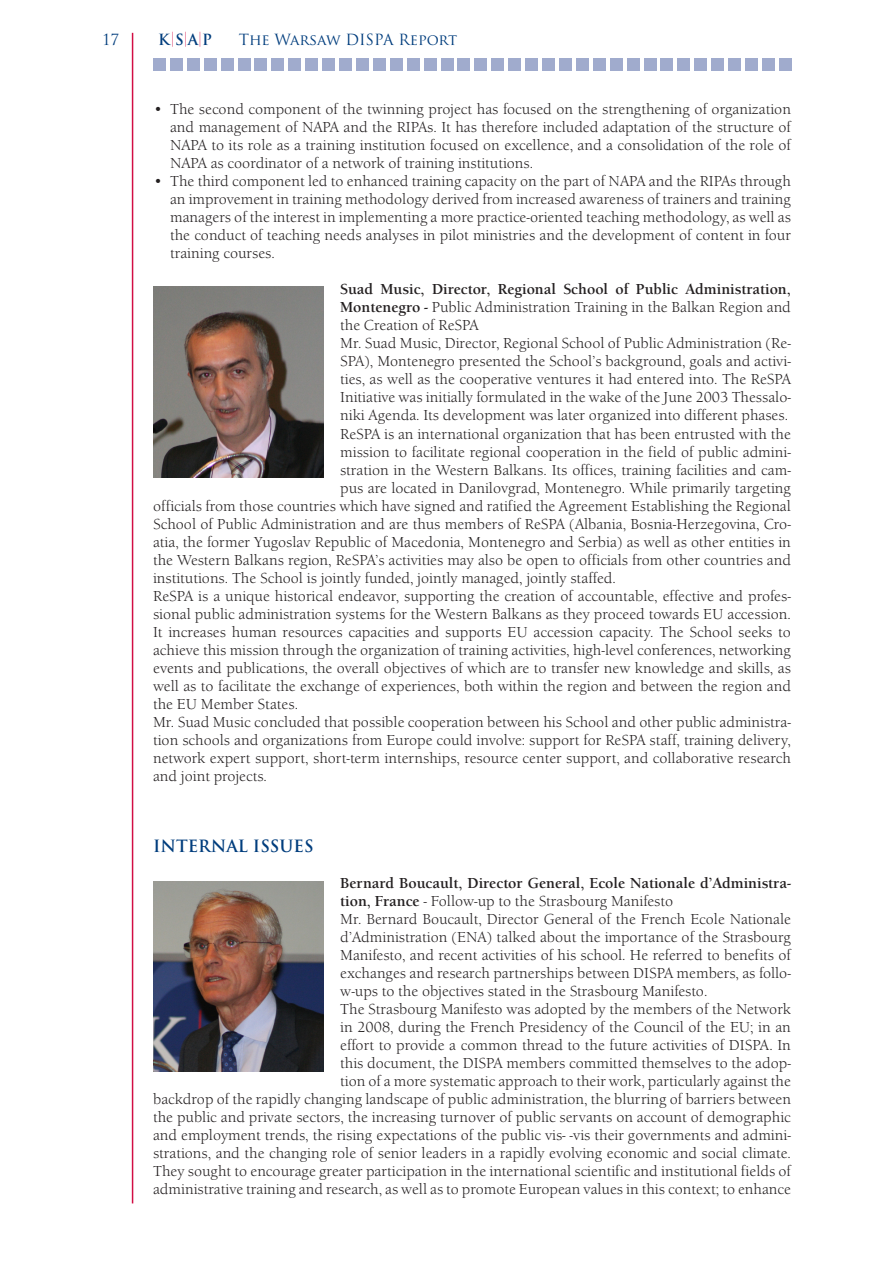
<style>
.page{position:relative;width:893px;height:1263px;background:#fff}
.page>*{position:absolute;margin:0;border:0;box-sizing:border-box;transform-origin:0 0}
.podrozdział{font:700 16.5px "Trajan Pro";color:#013d7d}
.text{font:15px/18px "Berkeley Old Sty Itc TCE";color:#231f20;text-align:justify}
.text_punkty{font:15px/18px "Berkeley Old Sty Itc TCE";color:#231f20;text-align:justify}
.text-2{font:700 15px/18px "Berkeley Old Sty Itc TCE";color:#231f20;text-align:justify}
.t1{font:15px "Trajan Pro";letter-spacing:-.01em;color:#013d7d}
.t2{font:700 15px "Trajan Pro";color:#013d7d}
.s1{font-weight:400;color:#d20d44}
.s2{font-weight:400}
</style>
<div class="page">
<hr style="left:132px;top:33px;width:1px;height:1170px;background:#d20d44">
<div style="left:153px;top:58px;width:13px;height:13px;background:#a0abcd"></div>
<div style="left:170px;top:58px;width:13px;height:13px;background:#a0abcd"></div>
<div style="left:187px;top:58px;width:13px;height:13px;background:#a0abcd"></div>
<div style="left:204px;top:58px;width:13px;height:13px;background:#a0abcd"></div>
<div style="left:221px;top:58px;width:12px;height:13px;background:#a0abcd"></div>
<div style="left:238px;top:58px;width:12px;height:13px;background:#a0abcd"></div>
<div style="left:255px;top:58px;width:12px;height:13px;background:#a0abcd"></div>
<div style="left:271px;top:58px;width:13px;height:13px;background:#a0abcd"></div>
<div style="left:288px;top:58px;width:13px;height:13px;background:#a0abcd"></div>
<div style="left:305px;top:58px;width:13px;height:13px;background:#a0abcd"></div>
<div style="left:322px;top:58px;width:13px;height:13px;background:#a0abcd"></div>
<div style="left:339px;top:58px;width:13px;height:13px;background:#a0abcd"></div>
<div style="left:356px;top:58px;width:13px;height:13px;background:#a0abcd"></div>
<div style="left:373px;top:58px;width:13px;height:13px;background:#a0abcd"></div>
<div style="left:390px;top:58px;width:13px;height:13px;background:#a0abcd"></div>
<div style="left:407px;top:58px;width:12px;height:13px;background:#a0abcd"></div>
<div style="left:424px;top:58px;width:12px;height:13px;background:#a0abcd"></div>
<div style="left:441px;top:58px;width:12px;height:13px;background:#a0abcd"></div>
<div style="left:458px;top:58px;width:12px;height:13px;background:#a0abcd"></div>
<div style="left:474px;top:58px;width:13px;height:13px;background:#a0abcd"></div>
<div style="left:491px;top:58px;width:13px;height:13px;background:#a0abcd"></div>
<div style="left:508px;top:58px;width:13px;height:13px;background:#a0abcd"></div>
<div style="left:525px;top:58px;width:13px;height:13px;background:#a0abcd"></div>
<div style="left:542px;top:58px;width:13px;height:13px;background:#a0abcd"></div>
<div style="left:559px;top:58px;width:13px;height:13px;background:#a0abcd"></div>
<div style="left:576px;top:58px;width:13px;height:13px;background:#a0abcd"></div>
<div style="left:593px;top:58px;width:13px;height:13px;background:#a0abcd"></div>
<div style="left:610px;top:58px;width:12px;height:13px;background:#a0abcd"></div>
<div style="left:627px;top:58px;width:12px;height:13px;background:#a0abcd"></div>
<div style="left:644px;top:58px;width:12px;height:13px;background:#a0abcd"></div>
<div style="left:661px;top:58px;width:12px;height:13px;background:#a0abcd"></div>
<div style="left:677px;top:58px;width:13px;height:13px;background:#a0abcd"></div>
<div style="left:694px;top:58px;width:13px;height:13px;background:#a0abcd"></div>
<div style="left:711px;top:58px;width:13px;height:13px;background:#a0abcd"></div>
<div style="left:728px;top:58px;width:13px;height:13px;background:#a0abcd"></div>
<div style="left:745px;top:58px;width:13px;height:13px;background:#a0abcd"></div>
<div style="left:762px;top:58px;width:13px;height:13px;background:#a0abcd"></div>
<div style="left:779px;top:58px;width:13px;height:13px;background:#a0abcd"></div>
<img style="left:153px;top:286px;width:170px;height:192px">
<img style="left:153px;top:881px;width:170px;height:190px">
<p class="t1" style="left:102px;top:30px;width:19px">17</p>
<p class="t2" style="left:158px;top:30px;width:55px">K<span class="s1">|</span>S<span class="s1">|</span>A<span class="s1">|</span>P</p>
<p class="t1" style="left:239px;top:30px;width:220px">The Warsaw DISPA Report</p>
<p class="text_punkty" style="left:170px;top:101px;width:622px;text-indent:-17px">• The second component of the twinning project has focused on the strengthening of organization and management of NAPA and the RIPAs. It has therefore included adaptation of the structure of NAPA to its role as a training institution focused on excellence, and a consolidation of the role of NAPA as coordinator of a network of training institutions.</p>
<p class="text_punkty" style="left:170px;top:173px;width:622px;text-indent:-17px">• The third component led to enhanced training capacity on the part of NAPA and the RIPAs through an improvement in training methodology derived from increased awareness of trainers and training managers of the interest in implementing a more practice-oriented teaching methodology, as well as the conduct of teaching needs analyses in pilot ministries and the development of content in four training courses.</p>
<p class="text-2" style="left:340px;top:281px;width:452px">Suad Music, Director, Regional School of Public Administration, Montenegro - <span class="s2">Public Administration Training in the Balkan Region and the Creation of ReSPA</span></p>
<p class="text" style="left:340px;top:335px;width:452px">Mr. Suad Music, Director, Regional School of Public Administration (Re-SPA), Montenegro presented the School’s background, goals and activi&shy;ties, as well as the cooperative ventures it had entered into. The ReSPA Initiative was initially formulated in the wake of the June 2003 Thessalo&shy;niki Agenda. Its development was later organized into different phases.</p>
<p class="text" style="left:340px;top:425px;width:452px">ReSPA is an international organization that has been entrusted with the</p>
<p class="text" style="left:340px;top:443px;width:452px">mission to facilitate regional cooperation in the field of public admini-</p>
<p class="text" style="left:340px;top:461px;width:452px">stration in the Western Balkans. Its offices, training facilities and cam-</p>
<p class="text" style="left:340px;top:479px;width:452px">pus are located in Danilovgrad, Montenegro. While primarily targeting</p>
<p class="text" style="left:153px;top:497px;width:639px">officials from those countries which have signed and ratified the Agreement Establishing the Regional</p>
<p class="text" style="left:153px;top:515px;width:639px">School of Public Administration and are thus members of ReSPA (Albania, Bosnia-Herzegovina, Cro-</p>
<p class="text" style="left:153px;top:533px;width:639px">atia, the former Yugoslav Republic of Macedonia, Montenegro and Serbia) as well as other entities in</p>
<p class="text" style="left:153px;top:551px;width:639px">the Western Balkans region, ReSPA’s activities may also be open to officials from other countries and</p>
<p class="text" style="left:153px;top:569px;width:462px">institutions. The School is jointly funded, jointly managed, jointly staffed.</p>
<p class="text" style="left:153px;top:587px;width:639px;text-align:left">ReSPA is a unique historical endeavor, supporting the creation of accountable, effective and profes&shy;sional public administration systems for the Western Balkans as they proceed towards EU accession.<br>It increases human resources capacities and supports EU accession capacity. The School seeks to achieve this mission through the organization of training activities, high-level conferences, networking events and publications, the overall objectives of which are to transfer new knowledge and skills, as well as to facilitate the exchange of experiences, both within the region and between the region and the EU Member States.</p>
<p class="text" style="left:153px;top:713px;width:639px">Mr. Suad Music concluded that possible cooperation between his School and other public administra&shy;tion schools and organizations from Europe could involve: support for ReSPA staff, training delivery, network expert support, short-term internships, resource center support, and collaborative research and joint projects.</p>
<p class="podrozdział" style="left:153px;top:835px;width:162px">INTERNAL ISSUES</p>
<p class="text-2" style="left:340px;top:874px;width:452px">Bernard Boucault, Director General, Ecole Nationale d’Administra&shy;tion, France <span class="s2">- Follow-up to the Strasbourg Manifesto</span></p>
<p class="text" style="left:340px;top:910px;width:452px">Mr. Bernard Boucault, Director General of the French Ecole Nationale d’Administration (ENA) talked about the importance of the Strasbourg Manifesto, and recent activities of his school. He referred to benefits of exchanges and research partnerships between DISPA members, as follo&shy;w-ups to the objectives stated in the Strasbourg Manifesto.</p>
<p class="text" style="left:153px;top:1000px;width:639px;text-align:right">The Strasbourg Manifesto was adopted by the members of the Network<br>in 2008, during the French Presidency of the Council of the EU; in an<br>effort to provide a common thread to the future activities of DISPA. In<br>this document, the DISPA members committed themselves to the adop-<br>tion of a more systematic approach to their work, particularly against the<br>backdrop of the rapidly changing landscape of public administration, the blurring of barriers between the public and private sectors, the increasing turnover of public servants on account of demographic and employment trends, the rising expectations of the public vis-à-vis their governments and admini&shy;strations, and the changing role of senior leaders in a rapidly evolving economic and social climate.<br>They sought to encourage greater participation in the international scientific and institutional fields of administrative training and research, as well as to promote European values in this context; to enhance</p>
</div>
